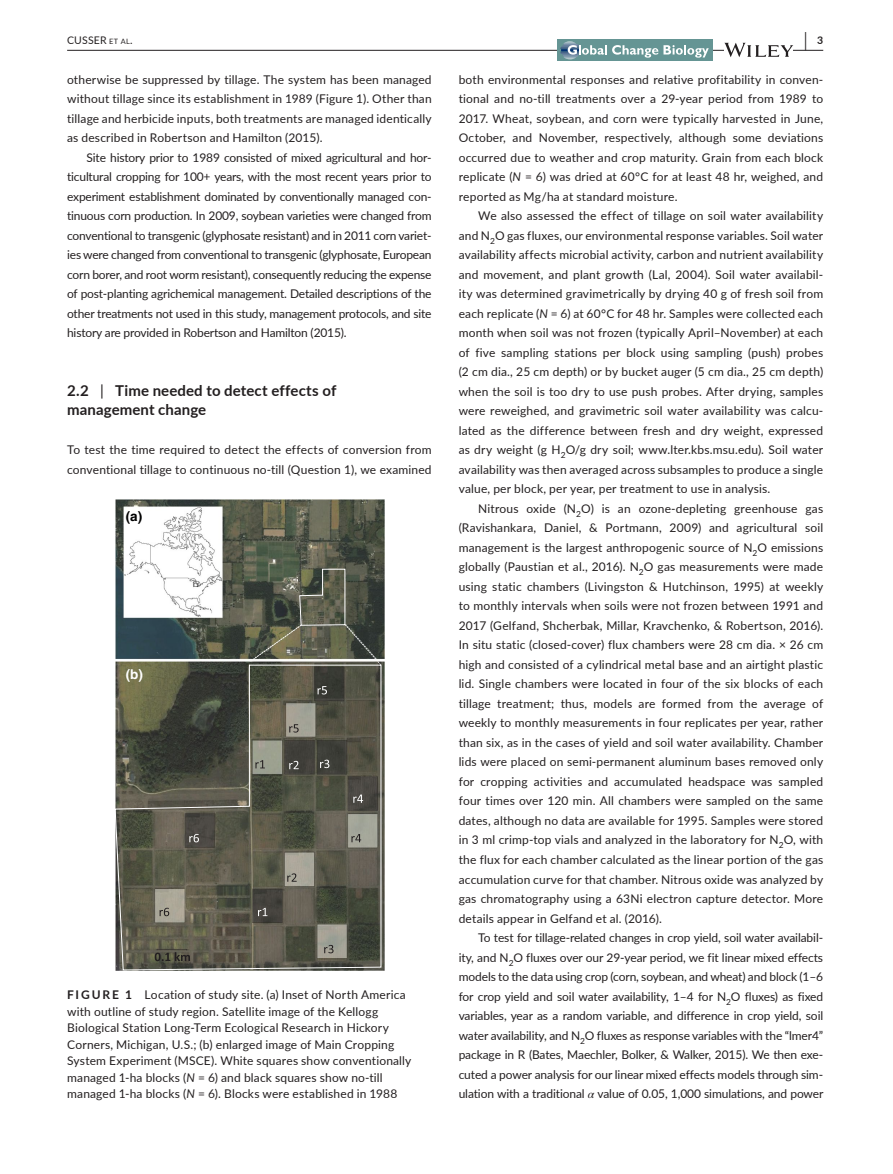
<style>
.page{position:relative;width:893px;height:1174px;background:#fff}
.page>*{position:absolute;margin:0;border:0;box-sizing:border-box;transform-origin:0 0}
.t1{font:700 19.5px "Lato";color:#231f20;scale:.48 1}
.t2{font:700 15px/19.5px "Lato";letter-spacing:.01em;color:#231f20}
.t3{font:700 13.5px "Helvetica";color:#000}
.t4{font:700 13.5px "Helvetica";color:#fff}
.t5{font:12px/19.5px "Lato";letter-spacing:.015em;color:#231f20;text-align:justify}
.t6{font:10.5px "Lato";letter-spacing:.015em;color:#231f20}
.t7{font:700 10.5px "Lato";color:#231f20}
.s1{font-size:7.35px}
.s2{font-style:italic}
.s3{font-family:"STIX";font-style:italic}
.s4{font-weight:400}
.s5{font-weight:700}
</style>
<div class="page">
<hr style="left:67px;top:50px;width:756px;height:1px;background:#231f20">
<div style="left:557px;top:40px;width:155px;height:21px;background:#659594"></div>
<svg style="left:560px;top:41px;width:149px;height:19px"></svg>
<svg style="left:724px;top:43px;width:69px;height:14px"></svg>
<img style="left:116px;top:500px;width:268px;height:470px">
<svg style="left:250px;top:568px;width:131px;height:96px;background:#5a5d4f"></svg>
<svg style="left:115px;top:664px;width:267px;height:306px;background:#5b5a4d"></svg>
<svg style="left:160px;top:907px;width:9px;height:9px"></svg>
<svg style="left:189px;top:834px;width:10px;height:8px"></svg>
<svg style="left:287px;top:873px;width:10px;height:8px"></svg>
<svg style="left:318px;top:686px;width:9px;height:8px"></svg>
<svg style="left:324px;top:945px;width:10px;height:8px"></svg>
<svg style="left:289px;top:761px;width:10px;height:8px"></svg>
<svg style="left:351px;top:834px;width:10px;height:8px"></svg>
<svg style="left:353px;top:794px;width:10px;height:9px"></svg>
<svg style="left:255px;top:760px;width:10px;height:8px"></svg>
<svg style="left:258px;top:907px;width:9px;height:9px"></svg>
<svg style="left:289px;top:724px;width:10px;height:8px"></svg>
<svg style="left:320px;top:759px;width:9px;height:9px"></svg>
<h1 class="t1" style="left:804px;top:25px;width:7px">|</h1>
<p class="t6" style="left:67px;top:33px;width:67px">CUSSER <span class="s1">et al</span>.</p>
<p class="t7" style="left:817px;top:33px;width:8px">3</p>
<p class="t5" style="left:67px;top:69px;width:366px">otherwise be suppressed by tillage. The system has been managed without tillage since its establishment in 1989 (Figure 1). Other than tillage and herbicide inputs, both treatments are managed identically as described in Robertson and Hamilton (2015).</p>
<p class="t5" style="left:67px;top:147px;width:366px;text-indent:20px">Site history prior to 1989 consisted of mixed agricultural and hor&shy;ticultural cropping for 100+ years, with the most recent years prior to experiment establishment dominated by conventionally managed con&shy;tinuous corn production. In 2009, soybean varieties were changed from conventional to transgenic (glyphosate resistant) and in 2011 corn variet&shy;ies were changed from conventional to transgenic (glyphosate, European corn borer, and root worm resistant), consequently reducing the expense of post-planting agrichemical management. Detailed descriptions of the other treatments not used in this study, management protocols, and site history are provided in Robertson and Hamilton (2015).</p>
<p class="t5" style="left:459px;top:69px;width:366px">both environmental responses and relative profitability in conven&shy;tional and no-till treatments over a 29-year period from 1989 to 2017. Wheat, soybean, and corn were typically harvested in June, October, and November, respectively, although some deviations occurred due to weather and crop maturity. Grain from each block replicate (<span class="s2">N</span> = 6) was dried at 60°C for at least 48 hr, weighed, and reported as Mg/ha at standard moisture.</p>
<p class="t5" style="left:459px;top:206px;width:366px;text-indent:20px">We also assessed the effect of tillage on soil water availability and N<sub>2</sub>O gas fluxes, our environmental response variables. Soil water availability affects microbial activity, carbon and nutrient availability and movement, and plant growth (Lal, 2004). Soil water availabil&shy;ity was determined gravimetrically by drying 40 g of fresh soil from each replicate (<span class="s2">N</span> = 6) at 60°C for 48 hr. Samples were collected each month when soil was not frozen (typically April–November) at each of five sampling stations per block using sampling (push) probes (2 cm dia., 25 cm depth) or by bucket auger (5 cm dia., 25 cm depth) when the soil is too dry to use push probes. After drying, samples were reweighed, and gravimetric soil water availability was calcu&shy;lated as the difference between fresh and dry weight, expressed as dry weight (g H<sub>2</sub>O/g dry soil; www.lter.kbs.msu.edu). Soil water availability was then averaged across subsamples to produce a single value, per block, per year, per treatment to use in analysis.</p>
<p class="t5" style="left:459px;top:498px;width:366px;text-indent:20px">Nitrous oxide (N<sub>2</sub>O) is an ozone-depleting greenhouse gas (Ravishankara, Daniel, &amp; Portmann, 2009) and agricultural soil management is the largest anthropogenic source of N<sub>2</sub>O emissions globally (Paustian et al., 2016). N<sub>2</sub>O gas measurements were made using static chambers (Livingston &amp; Hutchinson, 1995) at weekly to monthly intervals when soils were not frozen between 1991 and 2017 (Gelfand, Shcherbak, Millar, Kravchenko, &amp; Robertson, 2016).<br>In situ static (closed-cover) flux chambers were 28 cm dia. × 26 cm high and consisted of a cylindrical metal base and an airtight plastic lid. Single chambers were located in four of the six blocks of each tillage treatment; thus, models are formed from the average of weekly to monthly measurements in four replicates per year, rather than six, as in the cases of yield and soil water availability. Chamber lids were placed on semi-permanent aluminum bases removed only for cropping activities and accumulated headspace was sampled four times over 120 min. All chambers were sampled on the same dates, although no data are available for 1995. Samples were stored in 3 ml crimp-top vials and analyzed in the laboratory for N<sub>2</sub>O, with the flux for each chamber calculated as the linear portion of the gas accumulation curve for that chamber. Nitrous oxide was analyzed by gas chromatography using a 63Ni electron capture detector. More details appear in Gelfand et al. (2016).</p>
<p class="t5" style="left:459px;top:927px;width:366px;text-indent:20px">To test for tillage-related changes in crop yield, soil water availabil&shy;ity, and N<sub>2</sub>O fluxes over our 29-year period, we fit linear mixed effects models to the data using crop (corn, soybean, and wheat) and block (1–6 for crop yield and soil water availability, 1–4 for N<sub>2</sub>O fluxes) as fixed variables, year as a random variable, and difference in crop yield, soil water availability, and N<sub>2</sub>O fluxes as response variables with the “lmer4” package in R (Bates, Maechler, Bolker, &amp; Walker, 2015). We then exe&shy;cuted a power analysis for our linear mixed effects models through sim&shy;ulation with a traditional <span class="s3">α</span> value of 0.05, 1,000 simulations, and power</p>
<p class="t2" style="left:67px;top:380px;width:271px">2.2 <span class="s4">|</span> Time needed to detect effects of management change</p>
<p class="t5" style="left:67px;top:440px;width:366px">To test the time required to detect the effects of conversion from conventional tillage to continuous no-till (Question 1), we examined</p>
<p class="t3" style="left:126px;top:508px;width:18px">(a)</p>
<p class="t4" style="left:126px;top:666px;width:19px">(b)</p>
<p class="t5" style="left:67px;top:986px;width:346px;line-height:16.5px;text-align:left"><span class="s5">FIGURE 1</span> Location of study site. (a) Inset of North America with outline of study region. Satellite image of the Kellogg Biological Station Long-Term Ecological Research in Hickory Corners, Michigan, U.S.; (b) enlarged image of Main Cropping System Experiment (MSCE). White squares show conventionally managed 1-ha blocks (<span class="s2">N</span> = 6) and black squares show no-till managed 1-ha blocks (<span class="s2">N</span> = 6). Blocks were established in 1988</p>
</div>
